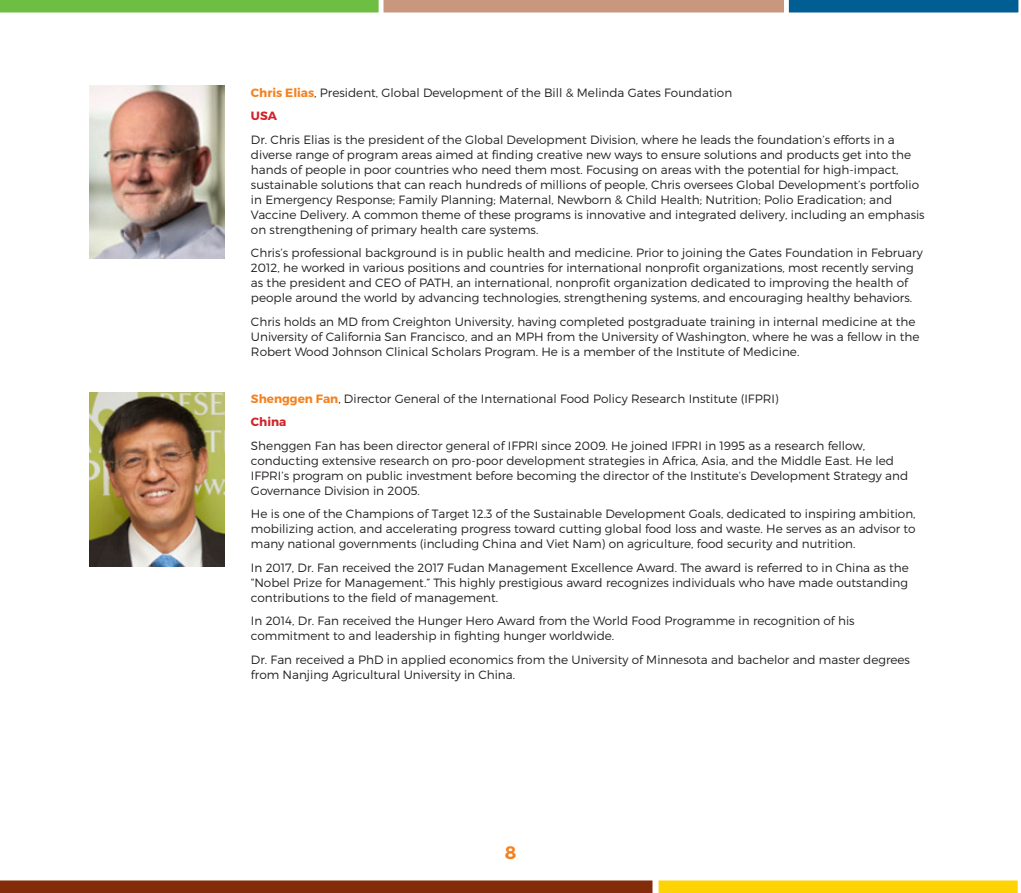
<style>
.page{position:relative;width:1021px;height:893px;background:#fff}
.page>*{position:absolute;margin:0;border:0;box-sizing:border-box;transform-origin:0 0}
.t1{font:700 18px "Montserrat";color:#f58220}
.Body{font:300 12px/15px "Montserrat";color:#231f20}
.Body-2{font:700 12px "Montserrat";color:#d1232a}
.s1{font-weight:700;color:#f58220}
</style>
<div class="page">
<img style="left:89px;top:85px;width:135px;height:174px">
<img style="left:89px;top:393px;width:135px;height:174px">
<svg style="left:0;top:0;width:1019px;height:13px;background:#7f9d73"></svg>
<svg style="left:0;top:880px;width:1018px;height:13px;background:#b26e11"></svg>
<p class="Body" style="left:251px;top:85px;width:483px"><span class="s1">Chris Elias</span>, President, Global Development of the Bill &amp; Melinda Gates Foundation</p>
<p class="Body-2" style="left:251px;top:108px;width:28px">USA</p>
<p class="Body" style="left:251px;top:132px;width:675px">Dr. Chris Elias is the president of the Global Development Division, where he leads the foundation’s efforts in a diverse range of program areas aimed at finding creative new ways to ensure solutions and products get into the hands of people in poor countries who need them most. Focusing on areas with the potential for high-impact, sustainable solutions that can reach hundreds of millions of people, Chris oversees Global Development’s portfolio in Emergency Response; Family Planning; Maternal, Newborn &amp; Child Health; Nutrition; Polio Eradication; and Vaccine Delivery. A common theme of these programs is innovative and integrated delivery, including an emphasis on strengthening of primary health care systems.</p>
<p class="Body" style="left:251px;top:245px;width:673px">Chris’s professional background is in public health and medicine. Prior to joining the Gates Foundation in February 2012, he worked in various positions and countries for international nonprofit organizations, most recently serving as the president and CEO of PATH, an international, nonprofit organization dedicated to improving the health of people around the world by advancing technologies, strengthening systems, and encouraging healthy behaviors.</p>
<p class="Body" style="left:251px;top:314px;width:670px">Chris holds an MD from Creighton University, having completed postgraduate training in internal medicine at the<br>University of California San Francisco, and an MPH from the University of Washington, where he was a fellow in the<br>Robert Wood Johnson Clinical Scholars Program. He is a member of the Institute of Medicine.</p>
<p class="Body" style="left:251px;top:391px;width:529px"><span class="s1">Shenggen Fan</span>, Director General of the International Food Policy Research Institute (IFPRI)</p>
<p class="Body-2" style="left:251px;top:414px;width:37px">China</p>
<p class="Body" style="left:251px;top:438px;width:658px">Shenggen Fan has been director general of IFPRI since 2009. He joined IFPRI in 1995 as a research fellow, conducting extensive research on pro-poor development strategies in Africa, Asia, and the Middle East. He led IFPRI’s program on public investment before becoming the director of the Institute’s Development Strategy and Governance Division in 2005.</p>
<p class="Body" style="left:251px;top:506px;width:666px;text-align:justify">He is one of the Champions of Target 12.3 of the Sustainable Development Goals, dedicated to inspiring ambition, mobilizing action, and accelerating progress toward cutting global food loss and waste. He serves as an advisor to many national governments (including China and Viet Nam) on agriculture, food security and nutrition.</p>
<p class="Body" style="left:251px;top:560px;width:659px;text-align:justify">In 2017, Dr. Fan received the 2017 Fudan Management Excellence Award. The award is referred to in China as the “Nobel Prize for Management.” This highly prestigious award recognizes individuals who have made outstanding contributions to the field of management.</p>
<p class="Body" style="left:251px;top:613px;width:605px">In 2014, Dr. Fan received the Hunger Hero Award from the World Food Programme in recognition of his commitment to and leadership in fighting hunger worldwide.</p>
<p class="Body" style="left:251px;top:652px;width:660px">Dr. Fan received a PhD in applied economics from the University of Minnesota and bachelor and master degrees from Nanjing Agricultural University in China.</p>
<p class="t1" style="left:504px;top:842px;width:13px">8</p>
</div>
